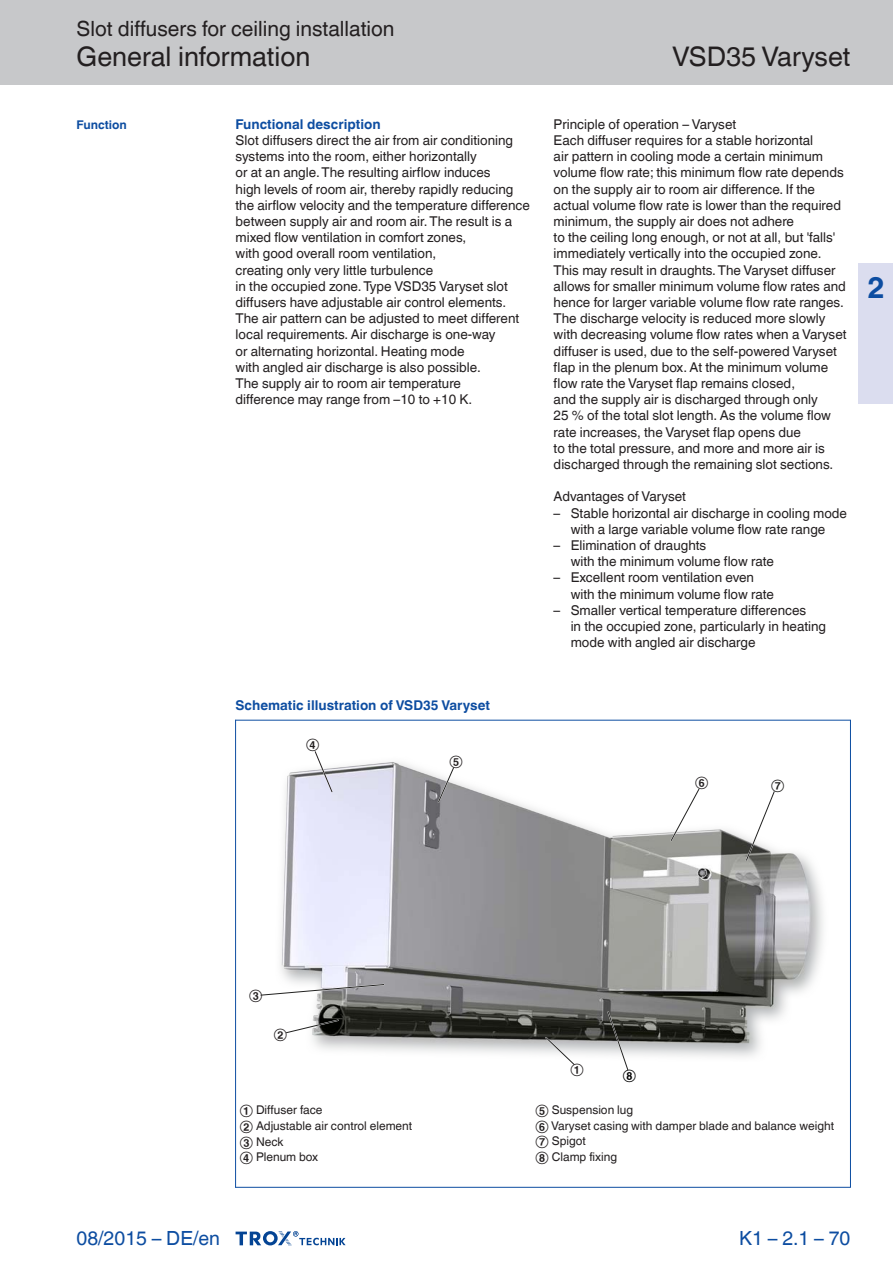
<style>
.page{position:relative;width:893px;height:1263px;background:#fff}
.page>*{position:absolute;margin:0;border:0;box-sizing:border-box;transform-origin:0 0}
.Register-Tab-Ziffern{font:700 30px "TROX Helvetica";color:#0d4da1}
.Navigation_2{font:27px "TROX Helvetica";color:#231f20}
.Navigation_3{font:27px "TROX Helvetica";color:#231f20}
.Navigation_1{font:21px "TROX Helvetica";color:#231f20}
.country{font:19.5px "TROX Helvetica";color:#0d4da1}
.pagina_li-re{font:19.5px "TROX Helvetica";color:#0d4da1}
.descr_txt_section_pa{font:13.5px/16.2px "TROX Helvetica";color:#231f20}
.descr_txt_section_li{font:13.5px/16.2px "TROX Helvetica";color:#231f20;text-align:center}
.Standard_oben_links{font:700 13.5px "TROX Helvetica";color:#0d4da1}
.descr_txt_section_ti{font:700 13.5px "TROX Helvetica";color:#0d4da1}
._30_graphic_index{font:12px "TROX Helvetica";color:#231f20}
.marg_title_blue{font:700 12px "TROX Helvetica";color:#0d4da1}
.Update_OIDs{font:12px "TROX Helvetica";color:#231f20}
.Update_OIDs-2{font:12px "TROX Helvetica";color:#1c1c1a}
.Update_OIDs-3{font:12px "TROX Helvetica";color:#000}
.s1{font-style:inherit}
</style>
<div class="page">
<div style="left:0;top:0;width:893px;height:85px;background:#c7c8ca"></div>
<svg style="left:236px;top:1231px;width:110px;height:15px"></svg>
<div style="left:859px;top:264px;width:34px;height:140px;background:#dbddef"></div>
<img style="left:280px;top:761px;width:543px;height:296px">
<svg style="left:313px;top:751px;width:21px;height:43px"></svg>
<svg style="left:436px;top:766px;width:19px;height:38px"></svg>
<svg style="left:669px;top:787px;width:32px;height:55px"></svg>
<svg style="left:744px;top:790px;width:32px;height:72px"></svg>
<svg style="left:260px;top:983px;width:125px;height:14px"></svg>
<svg style="left:285px;top:1018px;width:55px;height:16px"></svg>
<svg style="left:544px;top:1035px;width:32px;height:30px"></svg>
<svg style="left:606px;top:1010px;width:24px;height:61px"></svg>
<hr style="left:235px;top:720px;width:1px;height:468px;background:#0d4da1">
<hr style="left:850px;top:720px;width:1px;height:468px;background:#0d4da1">
<hr style="left:235px;top:720px;width:615px;height:1px;background:#0d4da1">
<hr style="left:235px;top:1187px;width:615px;height:1px;background:#0d4da1">
<p class="Navigation_1" style="left:77px;top:17px;width:319px">Slot diffusers for ceiling installation</p>
<p class="Navigation_2" style="left:77px;top:41px;width:235px">General information</p>
<p class="marg_title_blue" style="left:77px;top:117px;width:52px">Function</p>
<p class="descr_txt_section_ti" style="left:236px;top:116px;width:147px">Functional description</p>
<p class="descr_txt_section_pa" style="left:236px;top:132px;width:279px">Slot diffusers direct the air from air conditioning systems into the room, either horizontally</p>
<p class="descr_txt_section_pa" style="left:236px;top:165px;width:257px">or at an angle. The resulting airflow induces</p>
<p class="descr_txt_section_pa" style="left:236px;top:181px;width:296px">high levels of room air, thereby rapidly reducing the airflow velocity and the temperature difference between supply air and room air. The result is a mixed flow ventilation in comfort zones,</p>
<p class="descr_txt_section_pa" style="left:236px;top:246px;width:202px">with good overall room ventilation,</p>
<p class="descr_txt_section_pa" style="left:236px;top:262px;width:199px">creating only very little turbulence</p>
<p class="descr_txt_section_pa" style="left:236px;top:278px;width:274px">in the occupied zone. Type VSD35 Varyset slot diffusers have adjustable air control elements.</p>
<p class="descr_txt_section_pa" style="left:236px;top:310px;width:285px">The air pattern can be adjusted to meet different local requirements. Air discharge is one-way</p>
<p class="descr_txt_section_pa" style="left:236px;top:343px;width:230px">or alternating horizontal. Heating mode</p>
<p class="descr_txt_section_pa" style="left:236px;top:359px;width:247px">with angled air discharge is also possible.</p>
<p class="descr_txt_section_pa" style="left:236px;top:375px;width:227px">The supply air to room air temperature</p>
<p class="descr_txt_section_pa" style="left:236px;top:391px;width:238px">difference may range from –10 to +10 K.</p>
<p class="Standard_oben_links" style="left:236px;top:698px;width:256px">Schematic illustration of VSD35 Varyset</p>
<p class="Update_OIDs" style="left:306px;top:736px;width:15px">④</p>
<p class="Update_OIDs" style="left:449px;top:753px;width:15px">⑤</p>
<p class="Navigation_3" style="left:672px;top:41px;width:180px">VSD35 Varyset</p>
<p class="descr_txt_section_pa" style="left:554px;top:116px;width:184px">Principle of operation – Varyset</p>
<p class="descr_txt_section_pa" style="left:554px;top:132px;width:261px">Each diffuser requires for a stable horizontal</p>
<p class="descr_txt_section_pa" style="left:554px;top:148px;width:292px">air pattern in cooling mode a certain minimum volume flow rate; this minimum flow rate depends on the supply air to room air difference. If the actual volume flow rate is lower than the required minimum, the supply air does not adhere</p>
<p class="descr_txt_section_pa" style="left:554px;top:229px;width:283px">to the ceiling long enough, or not at all, but 'falls' immediately vertically into the occupied zone.</p>
<p class="descr_txt_section_pa" style="left:554px;top:262px;width:294px">This may result in draughts. The Varyset diffuser allows for smaller minimum volume flow rates and hence for larger variable volume flow rate ranges.</p>
<p class="descr_txt_section_pa" style="left:554px;top:310px;width:294px">The discharge velocity is reduced more slowly with decreasing volume flow rates when a Varyset diffuser is used, due to the self-powered Varyset flap in the plenum box. At the minimum volume flow rate the Varyset flap remains closed,</p>
<p class="descr_txt_section_pa" style="left:554px;top:391px;width:279px">and the supply air is discharged through only<br>25 % of the total slot length. As the volume flow rate increases, the Varyset flap opens due</p>
<p class="descr_txt_section_pa" style="left:554px;top:440px;width:281px">to the total pressure, and more and more air is discharged through the remaining slot sections.</p>
<p class="descr_txt_section_pa" style="left:554px;top:489px;width:134px">Advantages of Varyset</p>
<p class="descr_txt_section_li" style="left:554px;top:505px;width:295px">– Stable horizontal air discharge in cooling mode with a large variable volume flow rate range</p>
<p class="descr_txt_section_li" style="left:554px;top:537px;width:154px">– Elimination of draughts</p>
<p class="descr_txt_section_li" style="left:571px;top:553px;width:205px">with the minimum volume flow rate</p>
<p class="descr_txt_section_li" style="left:554px;top:570px;width:202px">– Excellent room ventilation even</p>
<p class="descr_txt_section_li" style="left:571px;top:586px;width:205px">with the minimum volume flow rate</p>
<p class="descr_txt_section_li" style="left:554px;top:602px;width:254px">– Smaller vertical temperature differences</p>
<p class="descr_txt_section_li" style="left:571px;top:618px;width:257px;text-align:left">in the occupied zone, particularly in heating mode with angled air discharge</p>
<p class="Register-Tab-Ziffern" style="left:867px;top:270px;width:19px">2</p>
<p class="Update_OIDs" style="left:695px;top:775px;width:15px">⑥</p>
<p class="Update_OIDs-2" style="left:771px;top:778px;width:15px">⑦</p>
<p class="Update_OIDs" style="left:249px;top:988px;width:15px">③</p>
<p class="Update_OIDs" style="left:274px;top:1026px;width:15px">②</p>
<p class="_30_graphic_index" style="left:240px;top:1103px;width:84px">① Diffuser face</p>
<p class="_30_graphic_index" style="left:240px;top:1119px;width:174px">② Adjustable air control element</p>
<p class="_30_graphic_index" style="left:240px;top:1134px;width:45px">③ Neck</p>
<p class="_30_graphic_index" style="left:240px;top:1150px;width:80px">④ Plenum box</p>
<p class="country" style="left:77px;top:1227px;width:145px">08/2015 – DE/en</p>
<p class="Update_OIDs" style="left:570px;top:1062px;width:15px">①</p>
<p class="Update_OIDs-3" style="left:623px;top:1067px;width:15px">⑧</p>
<p class="_30_graphic_index" style="left:536px;top:1103px;width:99px">⑤ Suspension lug</p>
<p class="_30_graphic_index" style="left:536px;top:1119px;width:300px">⑥ Varyset casing with damper blade and balance weight</p>
<p class="_30_graphic_index" style="left:536px;top:1134px;width:52px">⑦ Spigot</p>
<p class="_30_graphic_index" style="left:536px;top:1150px;width:83px">⑧ Clamp fixing</p>
<p class="pagina_li-re" style="left:739px;top:1227px;width:113px">K1 – 2.1 – 7<span class="s1">0</span></p>
</div>
